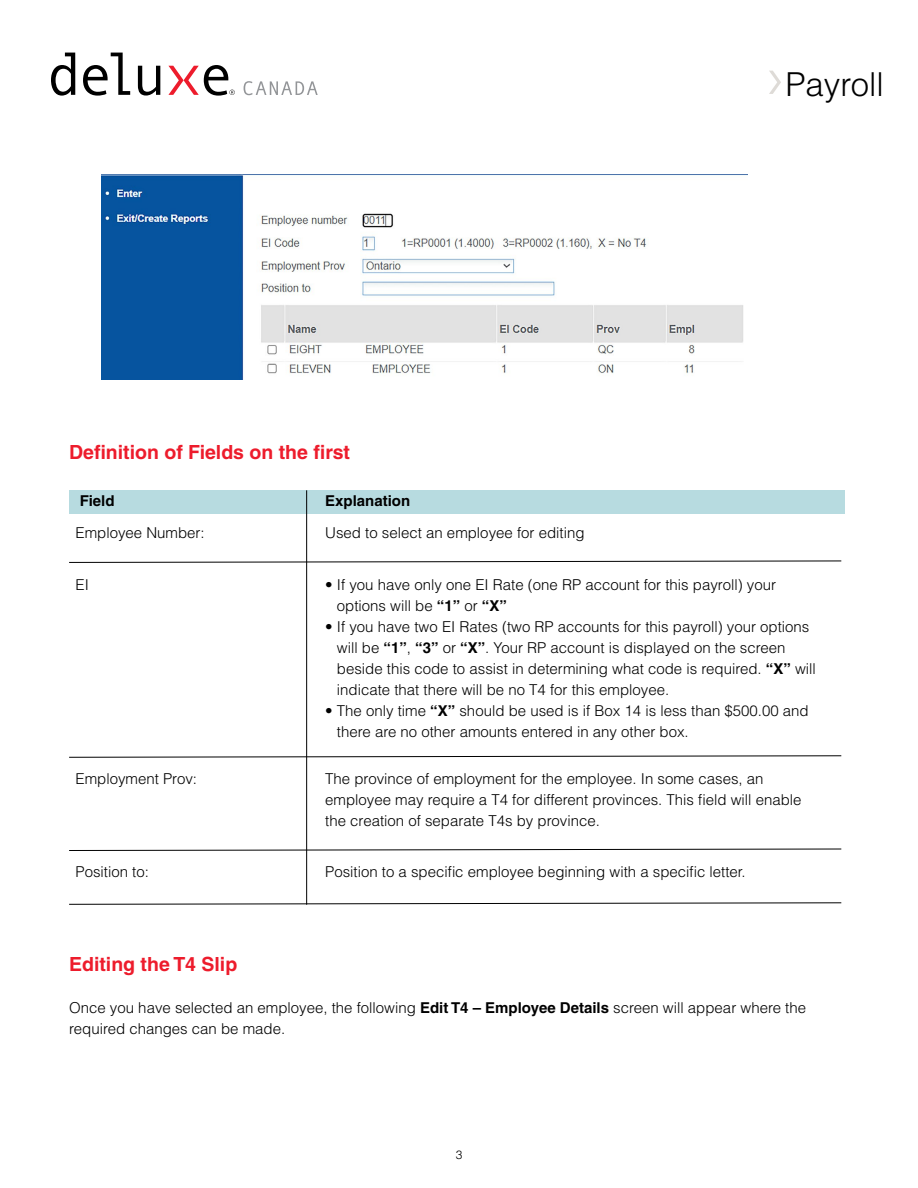
<style>
.page{position:relative;width:918px;height:1188px;background:#fff}
.page>*{position:absolute;margin:0;border:0;box-sizing:border-box;transform-origin:0 0}
.t1{font:300 33px "Helvetica LT Std";color:#000}
.t2{font:700 19.5px "Helvetica LT Std";color:#ed1c2c}
.t3{font:300 15px/21px "Helvetica LT Std";color:#000}
.t4{font:700 15px "Helvetica LT Std";color:#000}
.t5{font:300 12px "Helvetica LT Std";color:#000}
.s1{font-weight:700}
</style>
<div class="page">
<img style="left:101px;top:174px;width:646px;height:206px">
<div style="left:69px;top:490px;width:776px;height:24px;background:#b7dbe0"></div>
<svg style="left:69px;top:560px;width:773px;height:3px"></svg>
<svg style="left:69px;top:755px;width:773px;height:3px"></svg>
<svg style="left:69px;top:848px;width:773px;height:3px"></svg>
<svg style="left:69px;top:902px;width:773px;height:3px"></svg>
<hr style="left:306px;top:490px;width:1px;height:415px;background:#000">
<svg style="left:244px;top:81px;width:74px;height:14px"></svg>
<svg style="left:51px;top:53px;width:24px;height:43px"></svg>
<svg style="left:83px;top:53px;width:47px;height:43px"></svg>
<svg style="left:138px;top:66px;width:22px;height:30px"></svg>
<svg style="left:168px;top:65px;width:67px;height:31px"></svg>
<svg style="left:769px;top:71px;width:12px;height:23px"></svg>
<h2 class="t2" style="left:69px;top:440px;width:282px">Definition of Fields on the first</h2>
<p class="t4" style="left:80px;top:491px;width:36px">Field</p>
<p class="t4" style="left:325px;top:491px;width:87px">Explanation</p>
<h1 class="t1" style="left:785px;top:63px;width:100px">Payroll</h1>
<p class="t3" style="left:76px;top:522px;width:131px">Employee Number:</p>
<p class="t3" style="left:76px;top:574px;width:15px">EI</p>
<p class="t3" style="left:76px;top:768px;width:123px">Employment Prov:</p>
<p class="t3" style="left:76px;top:861px;width:75px">Position to:</p>
<p class="t3" style="left:325px;top:522px;width:261px">Used to select an employee for editing</p>
<p class="t3" style="left:337px;top:574px;width:441px;text-indent:-12px">• If you have only one EI Rate (one RP account for this payroll) your options will be <span class="s1">“1”</span> or <span class="s1">“X”</span></p>
<p class="t3" style="left:337px;top:616px;width:481px;text-indent:-12px">• If you have two EI Rates (two RP accounts for this payroll) your options will be <span class="s1">“1”</span>, <span class="s1">“3”</span> or <span class="s1">“X”</span>. Your RP account is displayed on the screen beside this code to assist in determining what code is required. <span class="s1">“X”</span> will indicate that there will be no T4 for this employee.</p>
<p class="t3" style="left:337px;top:700px;width:473px;text-indent:-12px">• The only time <span class="s1">“X”</span> should be used is if Box 14 is less than $500.00 and there are no other amounts entered in any other box.</p>
<p class="t3" style="left:325px;top:768px;width:478px">The province of employment for the employee. In some cases, an employee may require a T4 for different provinces. This field will enable the creation of separate T4s by province.</p>
<p class="t3" style="left:325px;top:861px;width:422px">Position to a specific employee beginning with a specific letter.</p>
<h2 class="t2" style="left:69px;top:952px;width:170px">Editing the T4 Slip</h2>
<p class="t3" style="left:69px;top:997px;width:738px">Once you have selected an employee, the following <span class="s1">Edit T4 – Employee Details</span> screen will appear where the required changes can be made.</p>
<p class="t5" style="left:456px;top:1147px;width:8px">3</p>
</div>
